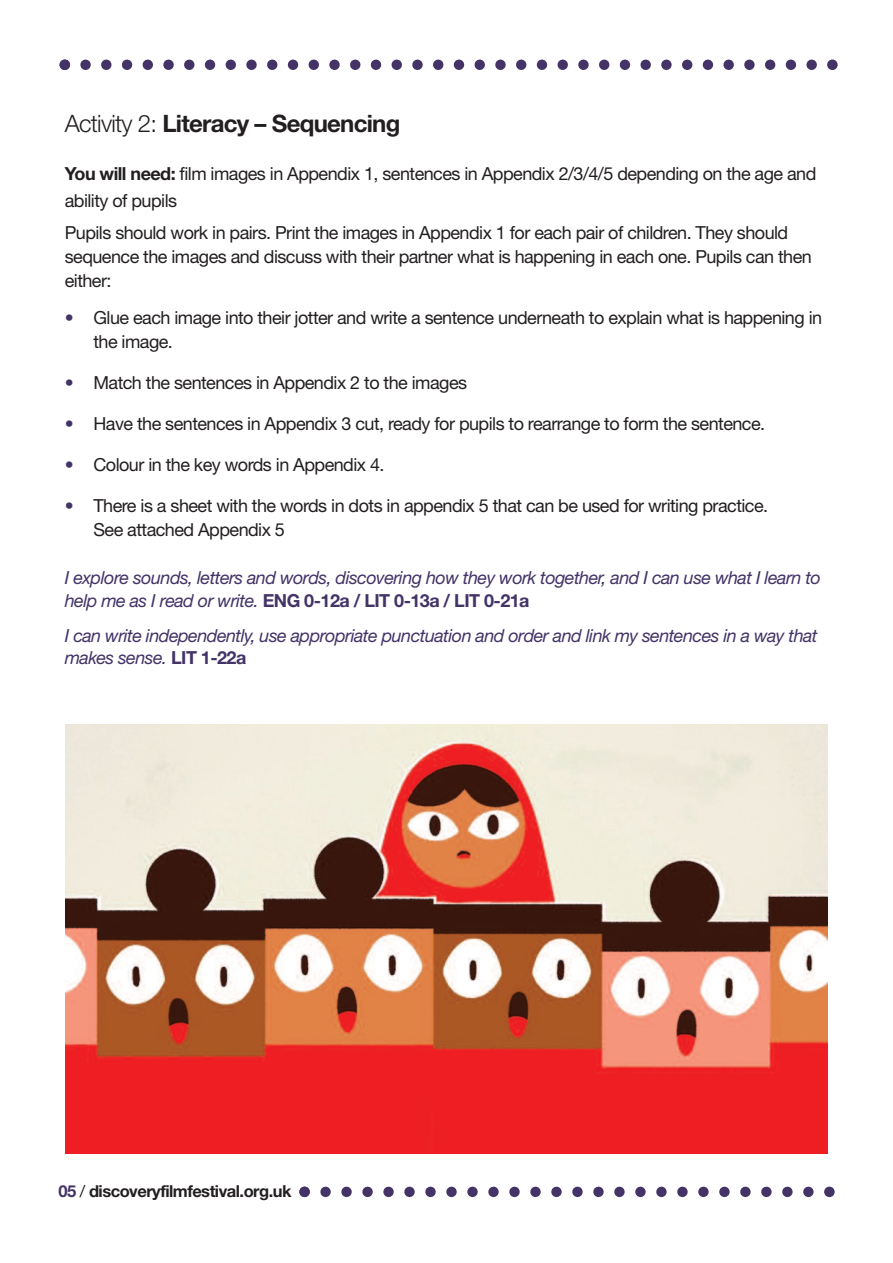
<style>
.page{position:relative;width:893px;height:1263px;background:#fff}
.page>*{position:absolute;margin:0;border:0;box-sizing:border-box;transform-origin:0 0}
.t1{font:700 24px "Helvetica Neue";letter-spacing:-.03em;color:#231f20}
.t2{font:18px/24px "Helvetica Neue";letter-spacing:-.03em;color:#231f20}
.t3{font:italic 18px/22.5px "Helvetica Neue";letter-spacing:-.03em;color:#433367}
.t4{font:700 16.5px "Helvetica Neue";letter-spacing:-.03em;color:#231f20}
.s1{font-weight:300}
.s2{font-weight:700}
.s3{color:#433367}
.s4{font-weight:700;font-style:normal}
.s5{font-weight:400}
</style>
<div class="page">
<svg style="left:299px;top:1186px;width:536px;height:11px"></svg>
<svg style="left:60px;top:60px;width:778px;height:10px"></svg>
<img style="left:66px;top:724px;width:761px;height:429px">
<h1 class="t1" style="left:65px;top:114px;width:337px"><span class="s1">Activity 2:</span> Literacy – Sequencing</h1>
<p class="t2" style="left:65px;top:162px;width:753px;line-height:27px"><span class="s2">You will need:</span> film images in Appendix 1, sentences in Appendix 2/3/4/5 depending on the age and ability of pupils</p>
<p class="t2" style="left:65px;top:223px;width:749px">Pupils should work in pairs. Print the images in Appendix 1 for each pair of children. They should sequence the images and discuss with their partner what is happening in each one. Pupils can then either:</p>
<p class="t2" style="left:93px;top:307px;width:730px;text-indent:-29px"><span class="s3">•</span> Glue each image into their jotter and write a sentence underneath to explain what is happening in the image.</p>
<p class="t2" style="left:65px;top:372px;width:404px"><span class="s3">•</span> Match the sentences in Appendix 2 to the images</p>
<p class="t2" style="left:65px;top:413px;width:702px"><span class="s3">•</span> Have the sentences in Appendix 3 cut, ready for pupils to rearrange to form the sentence.</p>
<p class="t2" style="left:65px;top:454px;width:321px"><span class="s3">•</span> Colour in the key words in Appendix 4.</p>
<p class="t2" style="left:93px;top:495px;width:676px;text-indent:-29px"><span class="s3">•</span> There is a sheet with the words in dots in appendix 5 that can be used for writing practice.<br>See attached Appendix 5</p>
<p class="t3" style="left:65px;top:568px;width:758px">I explore sounds, letters and words, discovering how they work together, and I can use what I learn to help me as I read or write. <span class="s4">ENG 0-12a / LIT 0-13a / LIT 0-21a</span></p>
<p class="t3" style="left:65px;top:626px;width:754px">I can write independently, use appropriate punctuation and order and link my sentences in a way that makes sense. <span class="s4">LIT 1-22a</span></p>
<p class="t4" style="left:58px;top:1185px;width:235px"><span class="s3">05</span> <span class="s5">/</span> discoveryfilmfestival.org.uk</p>
</div>
